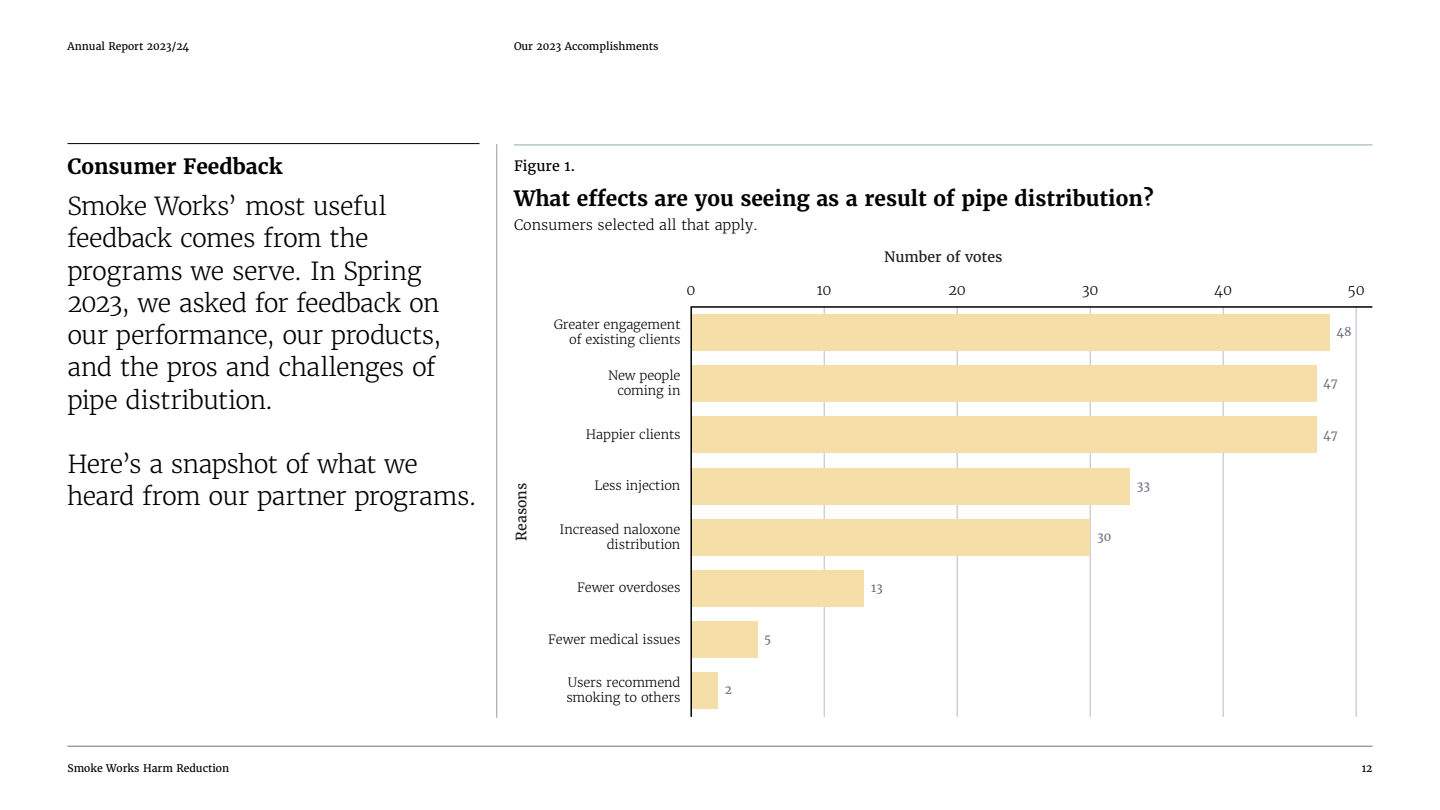
<style>
.page{position:relative;width:1440px;height:810px;background:#fff}
.page>*{position:absolute;margin:0;border:0;box-sizing:border-box;transform-origin:0 0}
.t1{font:300 24.75px/32.2px "Merriweather";letter-spacing:-.025em;color:#000}
.t2{font:700 21px "Merriweather";color:#000}
.t3{font:300 14.25px "Merriweather";color:#000}
.t4{font:14.25px "Merriweather";color:#1d1d1b}
.t5{font:14.25px "Merriweather";color:#000}
.t6{font:300 12.75px/15px "Merriweather";letter-spacing:-.01em;color:#000;text-align:right}
.t7{font:12px "Merriweather";letter-spacing:-.01em;color:#757082}
.t8{font:10.5px "Merriweather";color:#000}
</style>
<div class="page">
<hr style="left:68px;top:143px;width:411px;height:1px;background:#000">
<hr style="left:514px;top:144px;width:859px;height:2px;background:#b5c9c2">
<svg style="left:690px;top:306px;width:682px;height:411px"></svg>
<hr style="left:497px;top:144px;width:1px;height:574px;background:#999">
<hr style="left:68px;top:746px;width:1304px;height:1px;background:#757082">
<p class="t8" style="left:68px;top:39px;width:123px">Annual Report 2023/24</p>
<p class="t8" style="left:514px;top:39px;width:146px">Our 2023 Accomplishments</p>
<p class="t2" style="left:68px;top:153px;width:217px">Consumer Feedback</p>
<p class="t1" style="left:68px;top:190px;width:375px">Smoke Works’ most useful feedback comes from the programs we serve. In Spring<br>2023, we asked for feedback on our performance, our products, and the pros and challenges of pipe distribution.</p>
<p class="t1" style="left:68px;top:448px;width:411px">Here’s a snapshot of what we heard from our partner programs.</p>
<p class="t5" style="left:514px;top:157px;width:63px">Figure 1.</p>
<p class="t2" style="left:514px;top:185px;width:641px">What effects are you seeing as a result of pipe distribution?</p>
<p class="t3" style="left:514px;top:216px;width:246px">Consumers selected all that apply.</p>
<p class="t4" style="left:884px;top:248px;width:120px">Number of votes</p>
<p class="t4" style="left:512px;top:541px;width:60px;rotate:-90deg">Reasons</p>
<p class="t3" style="left:687px;top:281px;width:11px">0</p>
<p class="t3" style="left:817px;top:281px;width:16px">10</p>
<p class="t3" style="left:948px;top:281px;width:19px">20</p>
<p class="t3" style="left:1082px;top:281px;width:18px">30</p>
<p class="t3" style="left:1214px;top:281px;width:19px">40</p>
<p class="t3" style="left:1348px;top:281px;width:19px">50</p>
<p class="t7" style="left:1337px;top:324px;width:17px">48</p>
<p class="t6" style="left:554px;top:317px;width:128px">Greater engagement of existing clients</p>
<p class="t6" style="left:608px;top:368px;width:74px">New people coming in</p>
<p class="t6" style="left:586px;top:427px;width:96px">Happier clients</p>
<p class="t6" style="left:595px;top:478px;width:87px">Less injection</p>
<p class="t6" style="left:560px;top:522px;width:122px">Increased naloxone distribution</p>
<p class="t6" style="left:577px;top:580px;width:105px">Fewer overdoses</p>
<p class="t6" style="left:548px;top:631px;width:134px">Fewer medical issues</p>
<p class="t6" style="left:566px;top:675px;width:116px;text-align:left">Users recommend smoking to others</p>
<p class="t7" style="left:725px;top:683px;width:9px">2</p>
<p class="t7" style="left:764px;top:631px;width:9px">5</p>
<p class="t7" style="left:871px;top:580px;width:13px">13</p>
<p class="t7" style="left:1097px;top:529px;width:16px">30</p>
<p class="t7" style="left:1137px;top:478px;width:15px">33</p>
<p class="t7" style="left:1323px;top:376px;width:16px">47</p>
<p class="t7" style="left:1323px;top:427px;width:16px">47</p>
<p class="t8" style="left:68px;top:762px;width:163px">Smoke Works Harm Reduction</p>
<p class="t8" style="left:1362px;top:762px;width:12px">12</p>
</div>
